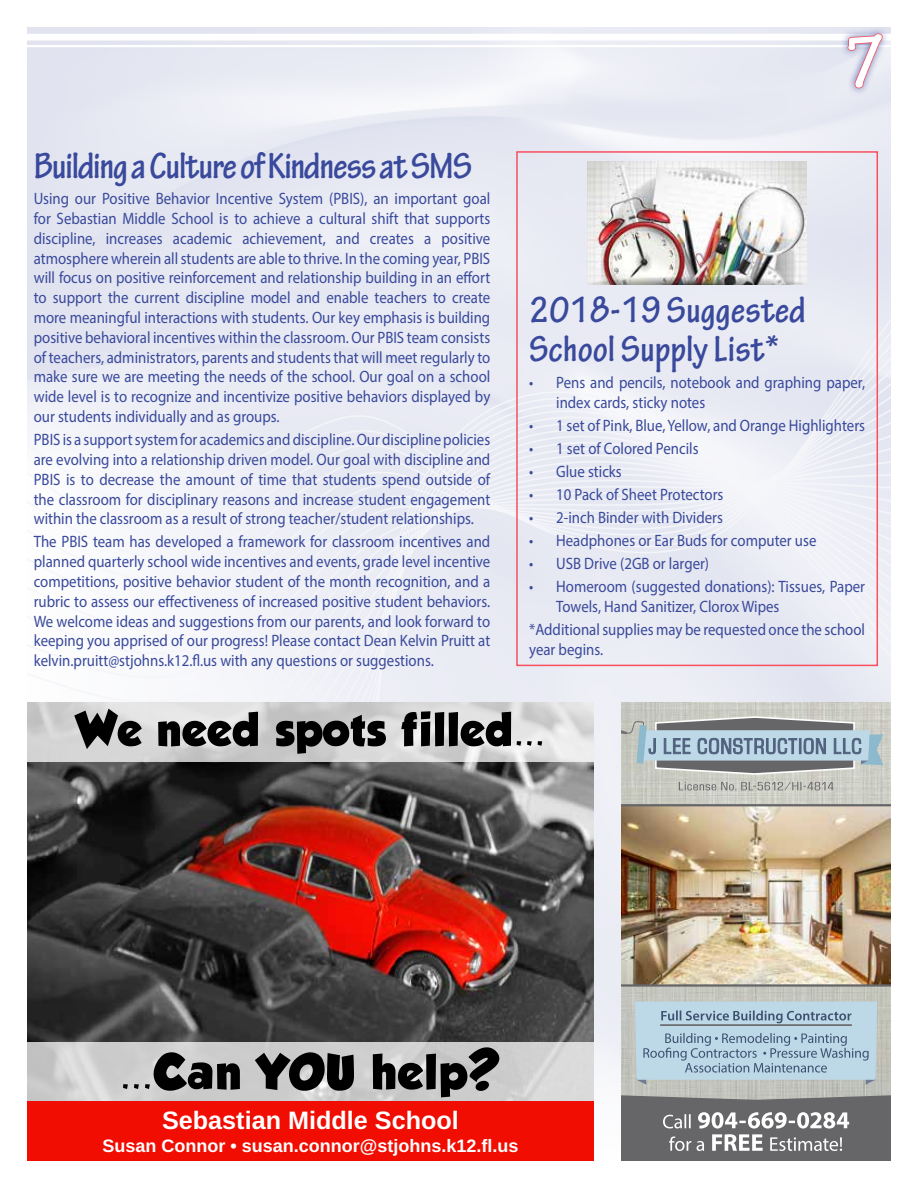
<style>
.page{position:relative;width:918px;height:1188px;background:#fff}
.page>*{position:absolute;margin:0;border:0;box-sizing:border-box;transform-origin:0 0}
.t1{font:700 condensed 77.25px "Tekton Pro";color:#fff}
.t2{font:700 condensed 39px/39px "Tekton Pro";letter-spacing:-.005em;color:#39499b}
.t3{font:700 condensed 39px "Tekton Pro";letter-spacing:-.03em;color:#39499b}
.t4{font:700 25.2px "Liberation Sans";color:#fff}
.t5{font:700 18px "Liberation Sans";color:#fff}
.t6{font:16.5px/19.8px "Myriad Pro";color:#39499b;scale:.9 1}
</style>
<div class="page">
<div style="left:516px;top:151px;width:362px;height:515px;border:2px solid #f94f5e"></div>
<div style="left:840px;top:25px;width:50px;height:71px;background:#39499b;opacity:.75"></div>
<svg style="left:847px;top:33px;width:36px;height:56px;background:#cdb9cf"></svg>
<img style="left:587px;top:161px;width:220px;height:124px">
<img style="left:599px;top:210px;width:85px;height:75px">
<img style="left:621px;top:702px;width:270px;height:393px">
<svg style="left:621px;top:1095px;width:270px;height:66px;background:#7c7c7e"></svg>
<svg style="left:679px;top:782px;width:154px;height:8px"></svg>
<svg style="left:621px;top:715px;width:262px;height:61px;background:#a2aeb5"></svg>
<svg style="left:635px;top:1002px;width:242px;height:83px;background:#aec6d5"></svg>
<hr style="left:660px;top:1024px;width:192px;height:2px;background:#666669">
<img style="left:621px;top:806px;width:270px;height:178px">
<hr style="left:621px;top:804px;width:270px;height:2px;background:#666669">
<hr style="left:621px;top:984px;width:270px;height:3px;background:#666669">
<img style="left:27px;top:761px;width:567px;height:341px">
<svg style="left:27px;top:702px;width:567px;height:59px;background:#d6d6d6"></svg>
<svg style="left:27px;top:1042px;width:567px;height:59px;background:#d1d1d1"></svg>
<div style="left:27px;top:1102px;width:567px;height:59px;background:#f10d02"></div>
<svg style="left:74px;top:709px;width:468px;height:45px;background:#888"></svg>
<svg style="left:123px;top:1047px;width:376px;height:50px;background:#818181"></svg>
<h2 class="t3" style="left:34px;top:143px;width:440px">Building a Culture of Kindness at SMS</h2>
<p class="t6" style="left:34px;top:189px;width:509px;text-align:justify">Using our Positive Behavior Incentive System (PBIS), an important goal for Sebastian Middle School is to achieve a cultural shift that supports discipline, increases academic achievement, and creates a positive atmosphere wherein all students are able to thrive. In the coming year, PBIS will focus on positive reinforcement and relationship building in an effort to support the current discipline model and enable teachers to create more meaningful interactions with students. Our key emphasis is building positive behavioral incentives within the classroom. Our PBIS team consists of teachers, administrators, parents and students that will meet regularly to make sure we are meeting the needs of the school. Our goal on a school wide level is to recognize and incentivize positive behaviors displayed by our students individually and as groups.</p>
<p class="t6" style="left:34px;top:429px;width:509px;text-align:justify">PBIS is a support system for academics and discipline. Our discipline policies are evolving into a relationship driven model. Our goal with discipline and PBIS is to decrease the amount of time that students spend outside of the classroom for disciplinary reasons and increase student engagement within the classroom as a result of strong teacher/student relationships.</p>
<p class="t6" style="left:34px;top:532px;width:509px;text-align:justify">The PBIS team has developed a framework for classroom incentives and planned quarterly school wide incentives and events, grade level incentive competitions, positive behavior student of the month recognition, and a rubric to assess our effectiveness of increased positive student behaviors.<br>We welcome ideas and suggestions from our parents, and look forward to keeping you apprised of our progress! Please contact Dean Kelvin Pruitt at kelvin.pruitt@stjohns.k12.fl.us with any questions or suggestions.</p>
<h1 class="t1" style="left:844px;top:17px;width:42px">7</h1>
<h2 class="t2" style="left:529px;top:291px;width:278px">2018-19 Suggested<br>School Supply List*</h2>
<p class="t6" style="left:556px;top:372px;width:345px;text-indent:-27px">• Pens and pencils, notebook and graphing paper, index cards, sticky notes</p>
<p class="t6" style="left:529px;top:415px;width:375px">• 1 set of Pink, Blue, Yellow, and Orange Highlighters</p>
<p class="t6" style="left:529px;top:438px;width:190px">• 1 set of Colored Pencils</p>
<p class="t6" style="left:529px;top:461px;width:104px">• Glue sticks</p>
<p class="t6" style="left:529px;top:484px;width:217px">• 10 Pack of Sheet Protectors</p>
<p class="t6" style="left:529px;top:507px;width:217px">• 2-inch Binder with Dividers</p>
<p class="t6" style="left:529px;top:530px;width:321px">• Headphones or Ear Buds for computer use</p>
<p class="t6" style="left:529px;top:553px;width:201px">• USB Drive (2GB or larger)</p>
<p class="t6" style="left:556px;top:576px;width:345px;text-indent:-27px">• Homeroom (suggested donations): Tissues, Paper<br>Towels, Hand Sanitizer, Clorox Wipes</p>
<p class="t6" style="left:529px;top:619px;width:375px">*Additional supplies may be requested once the school year begins.</p>
<h3 class="t4" style="left:162px;top:1103px;width:298px">Sebastian Middle School</h3>
<p class="t5" style="left:103px;top:1133px;width:417px">Susan Connor • susan.connor@stjohns.k12.fl.us</p>
</div>
